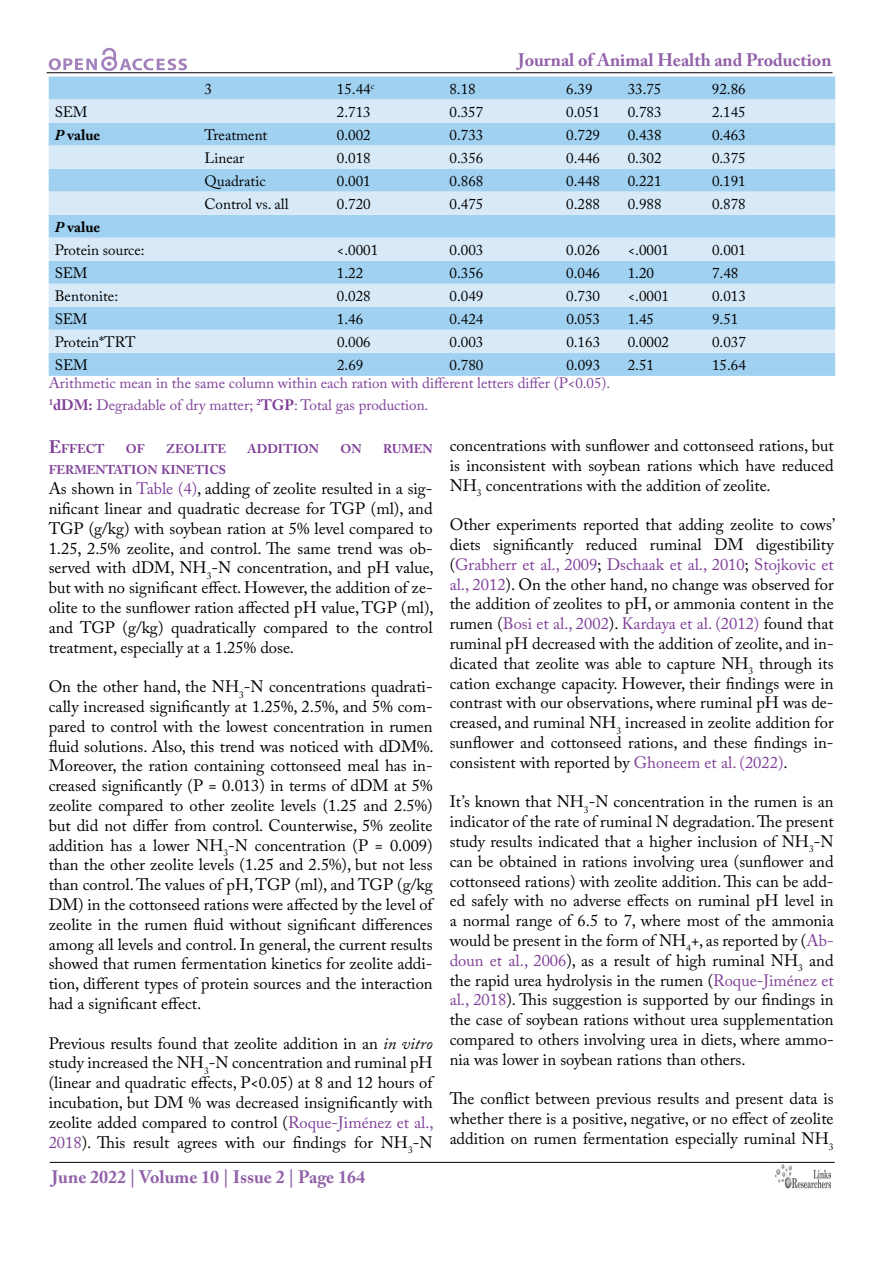
<style>
.page{position:relative;width:893px;height:1263px;background:#fff}
.page>*{position:absolute;margin:0;border:0;box-sizing:border-box;transform-origin:0 0}
.t1{font:700 18px "Adobe Caslon Pro";color:#9161a9}
.t2{font:16.5px/19.8px "Adobe Caslon Pro";color:#000;text-align:justify}
.t3{font:15px/23.1px "Adobe Caslon Pro";color:#000}
.t4{font:15px/21.6px "Adobe Caslon Pro";color:#7f3f98}
.t5{font:700 15px "Adobe Caslon Pro";color:#000}
.t6{font:700 12.6px "Adobe Caslon Pro";color:#7f3f98}
.s1{font-style:italic}
.s2{font-weight:700;font-style:italic}
.s3{font-weight:700}
.s4{font-size:18px}
.s5{color:#7f3f98}
</style>
<div class="page">
<hr style="left:47px;top:72px;width:785px;height:1px;background:#000">
<hr style="left:50px;top:1162px;width:785px;height:1px;background:#000">
<svg style="left:49px;top:48px;width:138px;height:23px"></svg>
<img style="left:775px;top:1164px;width:56px;height:25px">
<div style="left:49px;top:77px;width:786px;height:299px;background:#a1d1f0"></div>
<svg style="left:49px;top:100px;width:786px;height:253px;background:#bfdef4"></svg>
<p class="t1" style="left:518px;top:50px;width:315px">Journal of Animal Health and Production</p>
<p class="t3" style="left:204px;top:77px;width:9px">3</p>
<p class="t3" style="left:337px;top:77px;width:39px">15.44<sup>c</sup></p>
<p class="t3" style="left:449px;top:77px;width:28px">8.18</p>
<p class="t3" style="left:566px;top:77px;width:28px">6.39</p>
<p class="t3" style="left:628px;top:77px;width:35px">33.75</p>
<p class="t3" style="left:712px;top:77px;width:35px">92.86</p>
<p class="t3" style="left:55px;top:100px;width:34px">SEM</p>
<p class="t3" style="left:337px;top:100px;width:35px">2.713</p>
<p class="t3" style="left:449px;top:100px;width:35px">0.357</p>
<p class="t3" style="left:566px;top:100px;width:35px">0.051</p>
<p class="t3" style="left:628px;top:100px;width:35px">0.783</p>
<p class="t3" style="left:712px;top:100px;width:35px">2.145</p>
<p class="t5" style="left:55px;top:126px;width:47px"><span class="s1">P</span> value</p>
<p class="t3" style="left:204px;top:123px;width:64px">Treatment</p>
<p class="t3" style="left:337px;top:123px;width:35px">0.002</p>
<p class="t3" style="left:449px;top:123px;width:35px">0.733</p>
<p class="t3" style="left:566px;top:123px;width:35px">0.729</p>
<p class="t3" style="left:628px;top:123px;width:35px">0.438</p>
<p class="t3" style="left:712px;top:123px;width:35px">0.463</p>
<p class="t3" style="left:204px;top:146px;width:41px">Linear</p>
<p class="t3" style="left:337px;top:146px;width:35px">0.018</p>
<p class="t3" style="left:449px;top:146px;width:35px">0.356</p>
<p class="t3" style="left:566px;top:146px;width:35px">0.446</p>
<p class="t3" style="left:628px;top:146px;width:35px">0.302</p>
<p class="t3" style="left:712px;top:146px;width:35px">0.375</p>
<p class="t3" style="left:204px;top:169px;width:63px">Quadratic</p>
<p class="t3" style="left:337px;top:169px;width:35px">0.001</p>
<p class="t3" style="left:449px;top:169px;width:35px">0.868</p>
<p class="t3" style="left:566px;top:169px;width:35px">0.448</p>
<p class="t3" style="left:628px;top:169px;width:35px">0.221</p>
<p class="t3" style="left:712px;top:169px;width:35px">0.191</p>
<p class="t3" style="left:204px;top:192px;width:86px">Control vs. all</p>
<p class="t3" style="left:337px;top:192px;width:35px">0.720</p>
<p class="t3" style="left:449px;top:192px;width:35px">0.475</p>
<p class="t3" style="left:566px;top:192px;width:35px">0.288</p>
<p class="t3" style="left:628px;top:192px;width:35px">0.988</p>
<p class="t3" style="left:712px;top:192px;width:35px">0.878</p>
<p class="t3" style="left:55px;top:215px;width:91px"><span class="s2">P</span> <span class="s3">value<br></span>Protein source:</p>
<p class="t3" style="left:337px;top:238px;width:43px">&lt;.0001</p>
<p class="t3" style="left:449px;top:238px;width:35px">0.003</p>
<p class="t3" style="left:566px;top:238px;width:35px">0.026</p>
<p class="t3" style="left:628px;top:238px;width:43px">&lt;.0001</p>
<p class="t3" style="left:712px;top:238px;width:35px">0.001</p>
<p class="t3" style="left:55px;top:261px;width:34px">SEM</p>
<p class="t3" style="left:337px;top:261px;width:28px">1.22</p>
<p class="t3" style="left:450px;top:261px;width:35px">0.356</p>
<p class="t3" style="left:566px;top:261px;width:35px">0.046</p>
<p class="t3" style="left:628px;top:261px;width:28px">1.20</p>
<p class="t3" style="left:712px;top:261px;width:28px">7.48</p>
<p class="t3" style="left:55px;top:284px;width:65px">Bentonite:</p>
<p class="t3" style="left:337px;top:284px;width:35px">0.028</p>
<p class="t3" style="left:450px;top:284px;width:35px">0.049</p>
<p class="t3" style="left:566px;top:284px;width:35px">0.730</p>
<p class="t3" style="left:628px;top:284px;width:43px">&lt;.0001</p>
<p class="t3" style="left:712px;top:284px;width:35px">0.013</p>
<p class="t3" style="left:55px;top:307px;width:34px">SEM</p>
<p class="t3" style="left:337px;top:307px;width:28px">1.46</p>
<p class="t3" style="left:450px;top:307px;width:35px">0.424</p>
<p class="t3" style="left:566px;top:307px;width:35px">0.053</p>
<p class="t3" style="left:628px;top:307px;width:28px">1.45</p>
<p class="t3" style="left:712px;top:307px;width:28px">9.51</p>
<p class="t3" style="left:55px;top:330px;width:82px">Protein*TRT</p>
<p class="t3" style="left:337px;top:330px;width:35px">0.006</p>
<p class="t3" style="left:450px;top:330px;width:35px">0.003</p>
<p class="t3" style="left:566px;top:330px;width:35px">0.163</p>
<p class="t3" style="left:628px;top:330px;width:43px">0.0002</p>
<p class="t3" style="left:712px;top:330px;width:35px">0.037</p>
<p class="t3" style="left:55px;top:353px;width:34px">SEM</p>
<p class="t3" style="left:337px;top:353px;width:28px">2.69</p>
<p class="t3" style="left:450px;top:353px;width:35px">0.780</p>
<p class="t3" style="left:566px;top:353px;width:35px">0.093</p>
<p class="t3" style="left:628px;top:353px;width:28px">2.51</p>
<p class="t3" style="left:712px;top:353px;width:35px">15.64</p>
<p class="t4" style="left:49px;top:372px;width:563px">Arithmetic mean in the same column within each ration with different letters differ (P&lt;0.05).<br><sup>1</sup><span class="s3">dDM:</span> Degradable of dry matter; <sup>2</sup><span class="s3">TGP</span>: Total gas production.</p>
<p class="t6" style="left:49px;top:441px;width:57px"><span class="s4">E</span>FFECT</p>
<p class="t6" style="left:126px;top:441px;width:20px">OF</p>
<p class="t6" style="left:166px;top:441px;width:62px">ZEOLITE</p>
<p class="t6" style="left:248px;top:441px;width:73px">ADDITION</p>
<p class="t6" style="left:340px;top:441px;width:23px">ON</p>
<p class="t6" style="left:383px;top:441px;width:51px">RUMEN</p>
<p class="t6" style="left:49px;top:463px;width:170px">FERMENTATION KINETICS</p>
<p class="t2" style="left:49px;top:478px;width:387px">As shown in <span class="s5">Table (4)</span>, adding of zeolite resulted in a sig&shy;nificant linear and quadratic decrease for TGP (ml), and TGP (g/kg) with soybean ration at 5% level compared to 1.25, 2.5% zeolite, and control. The same trend was ob&shy;served with dDM, NH<sub>3</sub>-N concentration, and pH value, but with no significant effect. However, the addition of ze&shy;olite to the sunflower ration affected pH value, TGP (ml), and TGP (g/kg) quadratically compared to the control treatment, especially at a 1.25% dose.</p>
<p class="t2" style="left:49px;top:676px;width:387px">On the other hand, the NH<sub>3</sub>-N concentrations quadrati&shy;cally increased significantly at 1.25%, 2.5%, and 5% com&shy;pared to control with the lowest concentration in rumen fluid solutions. Also, this trend was noticed with dDM%.<br>Moreover, the ration containing cottonseed meal has in&shy;creased significantly (P = 0.013) in terms of dDM at 5% zeolite compared to other zeolite levels (1.25 and 2.5%) but did not differ from control. Counterwise, 5% zeolite addition has a lower NH<sub>3</sub>-N concentration (P = 0.009) than the other zeolite levels (1.25 and 2.5%), but not less than control. The values of pH, TGP (ml), and TGP (g/kg DM) in the cottonseed rations were affected by the level of zeolite in the rumen fluid without significant differences among all levels and control. In general, the current results showed that rumen fermentation kinetics for zeolite addi&shy;tion, different types of protein sources and the interaction had a significant effect.</p>
<p class="t2" style="left:49px;top:1033px;width:387px">Previous results found that zeolite addition in an <span class="s1">in vitro </span>study increased the NH<sub>3</sub>-N concentration and ruminal pH (linear and quadratic effects, P&lt;0.05) at 8 and 12 hours of incubation, but DM % was decreased insignificantly with zeolite added compared to control (<span class="s5">Roque-Jiménez et al., 2018</span>). This result agrees with our findings for NH<sub>3</sub>-N</p>
<p class="t2" style="left:450px;top:435px;width:385px">concentrations with sunflower and cottonseed rations, but is inconsistent with soybean rations which have reduced NH<sub>3</sub> concentrations with the addition of zeolite.</p>
<p class="t2" style="left:450px;top:514px;width:387px">Other experiments reported that adding zeolite to cows’ diets significantly reduced ruminal DM digestibility (<span class="s5">Grabherr et al., 2009</span>; <span class="s5">Dschaak et al., 2010</span>; <span class="s5">Stojkovic et al., 2012</span>). On the other hand, no change was observed for the addition of zeolites to pH, or ammonia content in the rumen (<span class="s5">Bosi et al., 2002</span>). <span class="s5">Kardaya et al. (2012)</span> found that ruminal pH decreased with the addition of zeolite, and in&shy;dicated that zeolite was able to capture NH<sub>3</sub> through its cation exchange capacity. However, their findings were in contrast with our observations, where ruminal pH was de&shy;creased, and ruminal NH<sub>3</sub> increased in zeolite addition for sunflower and cottonseed rations, and these findings in&shy;consistent with reported by <span class="s5">Ghoneem et al. (2022)</span>.</p>
<p class="t2" style="left:450px;top:792px;width:386px">It’s known that NH<sub>3</sub>-N concentration in the rumen is an indicator of the rate of ruminal N degradation. The present study results indicated that a higher inclusion of NH<sub>3</sub>-N can be obtained in rations involving urea (sunflower and cottonseed rations) with zeolite addition. This can be add&shy;ed safely with no adverse effects on ruminal pH level in a normal range of 6.5 to 7, where most of the ammonia would be present in the form of NH<sub>4</sub>+, as reported by (<span class="s5">Ab&shy;doun et al., 2006</span>), as a result of high ruminal NH<sub>3</sub> and the rapid urea hydrolysis in the rumen (<span class="s5">Roque-Jiménez et al., 2018</span>). This suggestion is supported by our findings in the case of soybean rations without urea supplementation compared to others involving urea in diets, where ammo&shy;nia was lower in soybean rations than others.</p>
<p class="t2" style="left:450px;top:1089px;width:385px">The conflict between previous results and present data is whether there is a positive, negative, or no effect of zeolite addition on rumen fermentation especially ruminal NH<sub>3</sub></p>
<p class="t1" style="left:52px;top:1166px;width:315px">June 2022 | Volume 10 | Issue 2 | Page 164</p>
</div>
